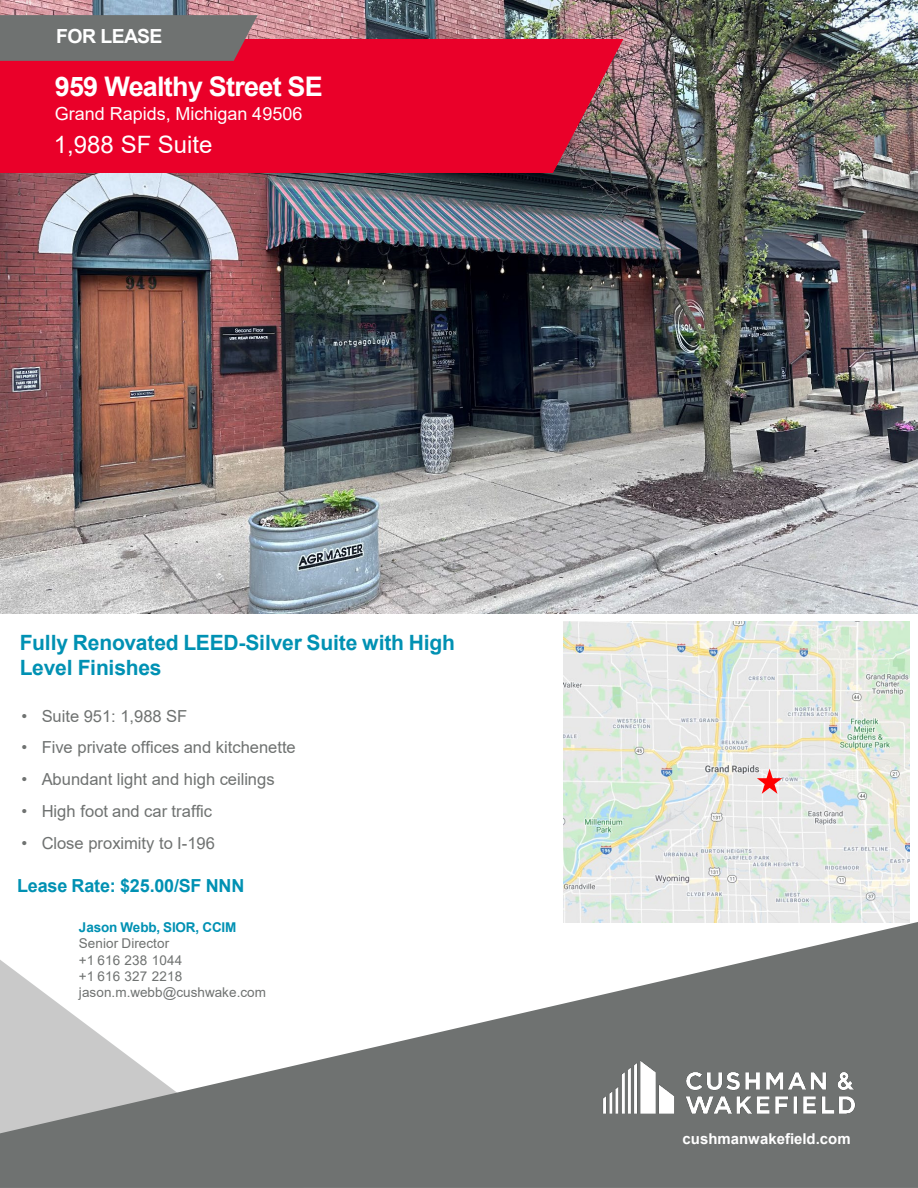
<style>
.page{position:relative;width:918px;height:1188px;background:#fff}
.page>*{position:absolute;margin:0;border:0;box-sizing:border-box;transform-origin:0 0}
.t1{font:700 27px "Arial";letter-spacing:-.03em;color:#fff}
.t2{font:24px "Arial";color:#fff}
.t3{font:700 21px/25.2px "Arial";letter-spacing:-.01em;color:#0091b3}
.t4{font:700 19.5px "Arial";letter-spacing:-.03em;color:#fff}
.t5{font:18px "Arial";letter-spacing:.005em;color:#fff}
.t6{font:700 18px "Arial";letter-spacing:-.01em;color:#0091b3}
.t7{font:16.5px "Arial";color:#6f7271}
.t8{font:700 15px "Arial";color:#fff}
.t9{font:13.5px "Arial";letter-spacing:.005em;color:#6f7271}
.t10{font:700 13.5px "Arial";letter-spacing:-.01em;color:#0091b3}
</style>
<div class="page">
<img style="left:0;top:1px;width:918px;height:612px">
<svg style="left:0;top:922px;width:918px;height:266px;fill:#6f7271"></svg>
<div style="left:0;top:39px;width:623px;height:134px;background:#ea0029"></div>
<svg style="left:0;top:15px;width:258px;height:46px;background:#746e6f"></svg>
<img style="left:569px;top:1038px;width:321px;height:109px">
<img style="left:563px;top:622px;width:347px;height:301px">
<svg style="left:757px;top:769px;width:25px;height:25px"></svg>
<p class="t4" style="left:56px;top:22px;width:108px">FOR LEASE</p>
<p class="t1" style="left:55px;top:68px;width:270px">959 Wealthy Street SE</p>
<p class="t5" style="left:55px;top:101px;width:249px">Grand Rapids, Michigan 49506</p>
<p class="t2" style="left:54px;top:128px;width:160px">1,988 SF Suite</p>
<p class="t3" style="left:20px;top:630px;width:437px">Fully Renovated LEED-Silver Suite with High<br>Level Finishes</p>
<p class="t7" style="left:22px;top:705px;width:167px">• Suite 951: 1,988 SF</p>
<p class="t7" style="left:22px;top:736px;width:276px">• Five private offices and kitchenette</p>
<p class="t7" style="left:22px;top:768px;width:255px">• Abundant light and high ceilings</p>
<p class="t7" style="left:22px;top:800px;width:192px">• High foot and car traffic</p>
<p class="t7" style="left:22px;top:832px;width:195px">• Close proximity to I-196</p>
<p class="t6" style="left:17px;top:873px;width:229px">Lease Rate: $25.00/SF NNN</p>
<p class="t10" style="left:79px;top:918px;width:159px">Jason Webb, SIOR, CCIM</p>
<p class="t9" style="left:79px;top:934px;width:92px">Senior Director</p>
<p class="t9" style="left:79px;top:950px;width:105px">+1 616 238 1044</p>
<p class="t9" style="left:79px;top:967px;width:105px">+1 616 327 2218</p>
<p class="t9" style="left:79px;top:983px;width:189px">jason.m.webb@cushwake.com</p>
<p class="t8" style="left:683px;top:1128px;width:170px">cushmanwakefield.com</p>
</div>
